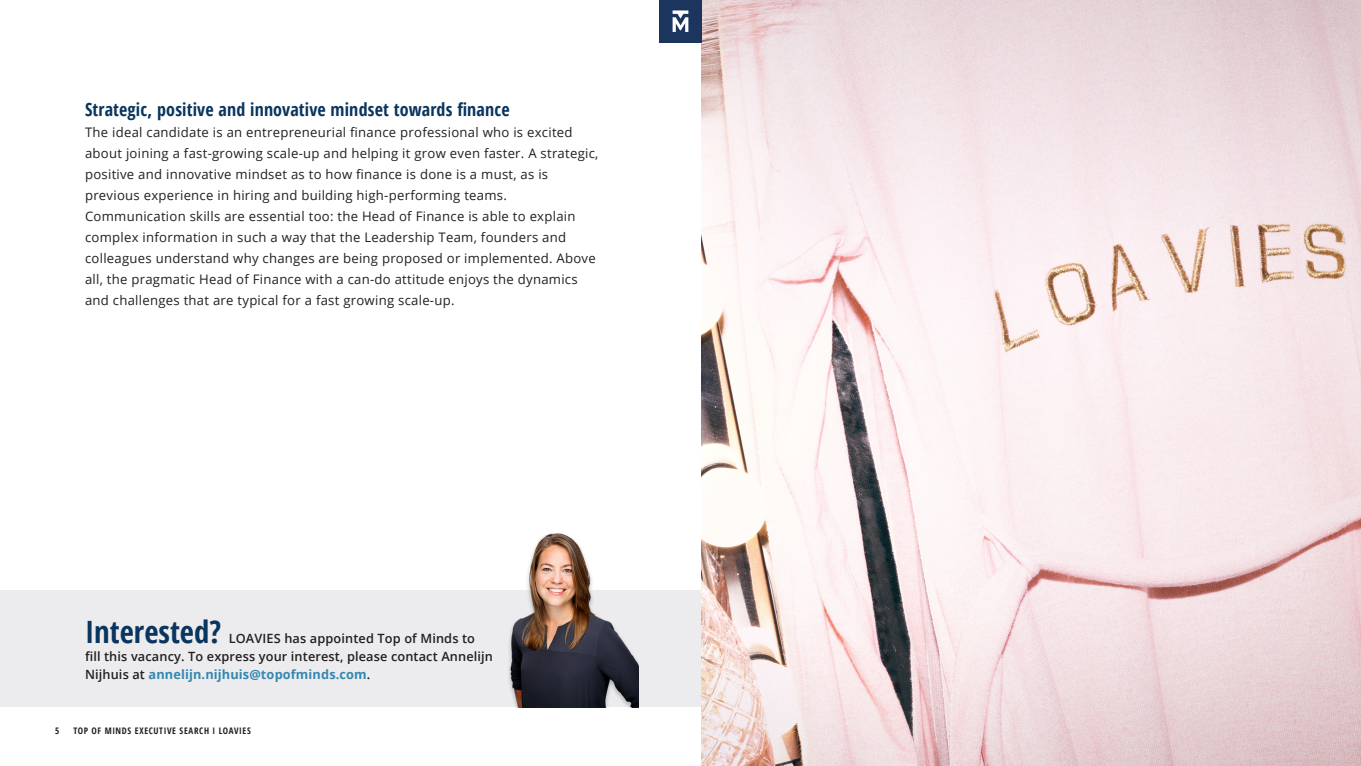
<style>
.page{position:relative;width:1361px;height:766px;background:#fff}
.page>*{position:absolute;margin:0;border:0;box-sizing:border-box;transform-origin:0 0}
.t1{font:700 condensed 30.75px "Open Sans";color:#0a355e}
.t2{font:700 condensed 18px "Open Sans";letter-spacing:.01em;color:#0a355e}
.t3{font:13.12px/21px "Open Sans";letter-spacing:.02em;color:#231f20}
.t4{font:600 12.75px/18px "Open Sans";letter-spacing:.01em;color:#231f20}
.t5{font:700 condensed 9px "Open Sans";letter-spacing:.07em;color:#231f20}
.s1{font-weight:700;color:#3587b0}
</style>
<div class="page">
<div style="left:0;top:590px;width:702px;height:116px;background:#ececee"></div>
<img style="left:702px;top:0;width:659px;height:765px">
<img style="left:509px;top:533px;width:129px;height:173px">
<div style="left:659px;top:0;width:43px;height:43px;background:#1c355e"></div>
<svg style="left:672px;top:10px;width:16px;height:22px"></svg>
<p class="t2" style="left:85px;top:96px;width:426px">Strategic, positive and innovative mindset towards finance</p>
<p class="t3" style="left:85px;top:121px;width:515px">The ideal candidate is an entrepreneurial finance professional who is excited about joining a fast-growing scale-up and helping it grow even faster. A strategic, positive and innovative mindset as to how finance is done is a must, as is previous experience in hiring and building high-performing teams.<br>Communication skills are essential too: the Head of Finance is able to explain complex information in such a way that the Leadership Team, founders and colleagues understand why changes are being proposed or implemented. Above all, the pragmatic Head of Finance with a can-do attitude enjoys the dynamics and challenges that are typical for a fast growing scale-up.</p>
<p class="t1" style="left:85px;top:609px;width:138px">Interested?</p>
<p class="t4" style="left:85px;top:628px;width:409px;text-indent:144px">LOAVIES has appointed Top of Minds to fill this vacancy. To express your interest, please contact Annelijn<br>Nijhuis at <span class="s1">annelijn.nijhuis@topofminds.com</span>.</p>
<p class="t5" style="left:55px;top:724px;width:6px">5</p>
<p class="t5" style="left:73px;top:724px;width:179px">TOP OF MINDS EXECUTIVE SEARCH I LOAVIES</p>
</div>
